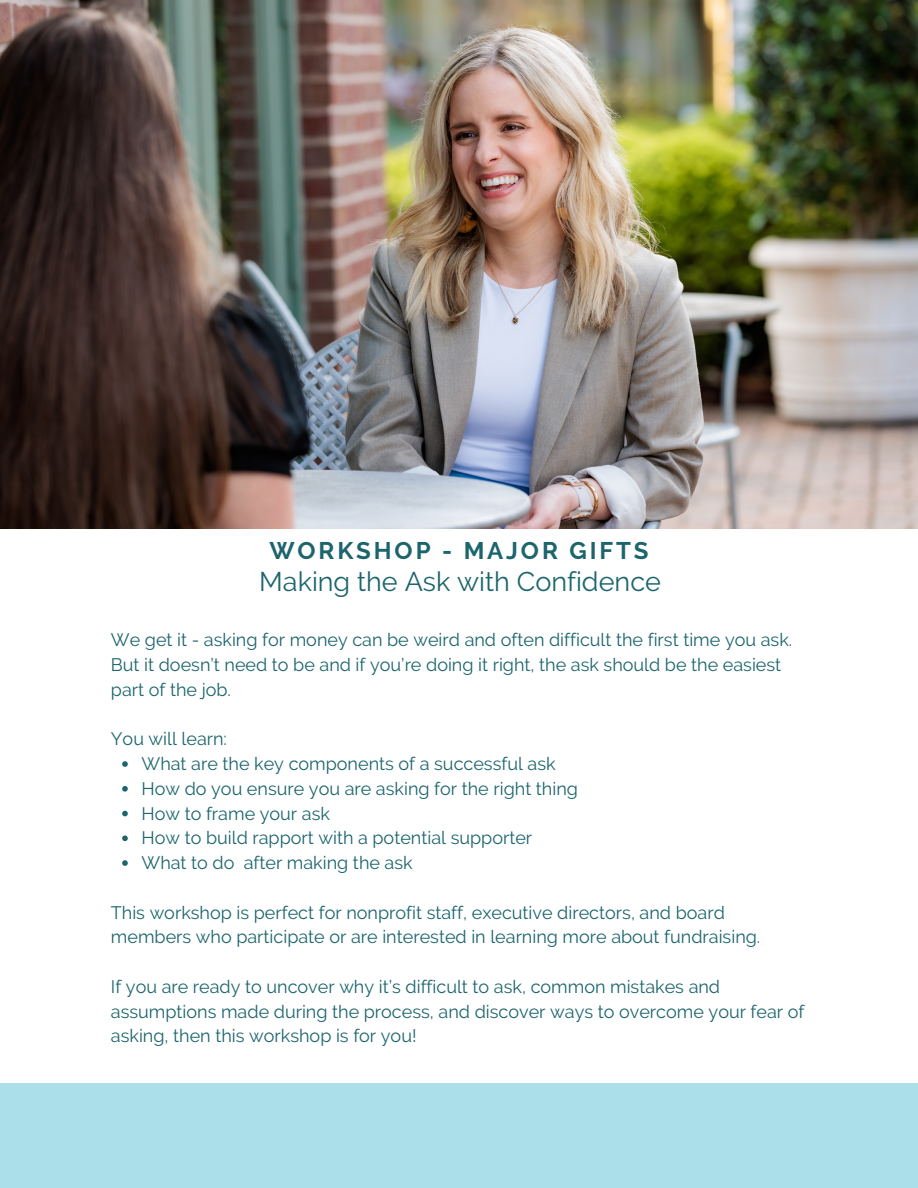
<style>
.page{position:relative;width:918px;height:1188px;background:#fff}
.page>*{position:absolute;margin:0;border:0;box-sizing:border-box;transform-origin:0 0}
.t1{font:27px "Raleway";color:#1c656d}
.t2{font:700 24px "Raleway";letter-spacing:.12em;color:#1c656d}
.t3{font:18px/24.8px "Raleway";color:#1c656d}
</style>
<div class="page">
<div style="left:0;top:495px;width:918px;height:693px;background:#abdfea"></div>
<div style="left:0;top:510px;width:918px;height:573px;background:#fff"></div>
<img style="left:0;top:0;width:918px;height:529px">
<svg style="left:122px;top:761px;width:6px;height:6px"></svg>
<svg style="left:122px;top:786px;width:6px;height:6px"></svg>
<svg style="left:122px;top:811px;width:6px;height:5px"></svg>
<svg style="left:122px;top:835px;width:6px;height:6px"></svg>
<svg style="left:122px;top:860px;width:6px;height:6px"></svg>
<p class="t2" style="left:269px;top:537px;width:381px">WORKSHOP - MAJOR GIFTS</p>
<p class="t1" style="left:259px;top:566px;width:403px">Making the Ask with Confidence</p>
<p class="t3" style="left:111px;top:628px;width:683px">We get it - asking for money can be weird and often difficult the first time you ask.<br>But it doesn’t need to be and if you’re doing it right, the ask should be the easiest part of the job.</p>
<p class="t3" style="left:111px;top:727px;width:118px">You will learn:</p>
<p class="t3" style="left:142px;top:752px;width:416px">What are the key components of a successful ask</p>
<p class="t3" style="left:142px;top:776px;width:438px">How do you ensure you are asking for the right thing</p>
<p class="t3" style="left:142px;top:801px;width:190px">How to frame your ask</p>
<p class="t3" style="left:142px;top:826px;width:392px">How to build rapport with a potential supporter</p>
<p class="t3" style="left:142px;top:851px;width:273px">What to do after making the ask</p>
<p class="t3" style="left:111px;top:900px;width:651px">This workshop is perfect for nonprofit staff, executive directors, and board members who participate or are interested in learning more about fundraising.</p>
<p class="t3" style="left:111px;top:974px;width:695px">If you are ready to uncover why it’s difficult to ask, common mistakes and assumptions made during the process, and discover ways to overcome your fear of asking, then this workshop is for you!</p>
</div>
